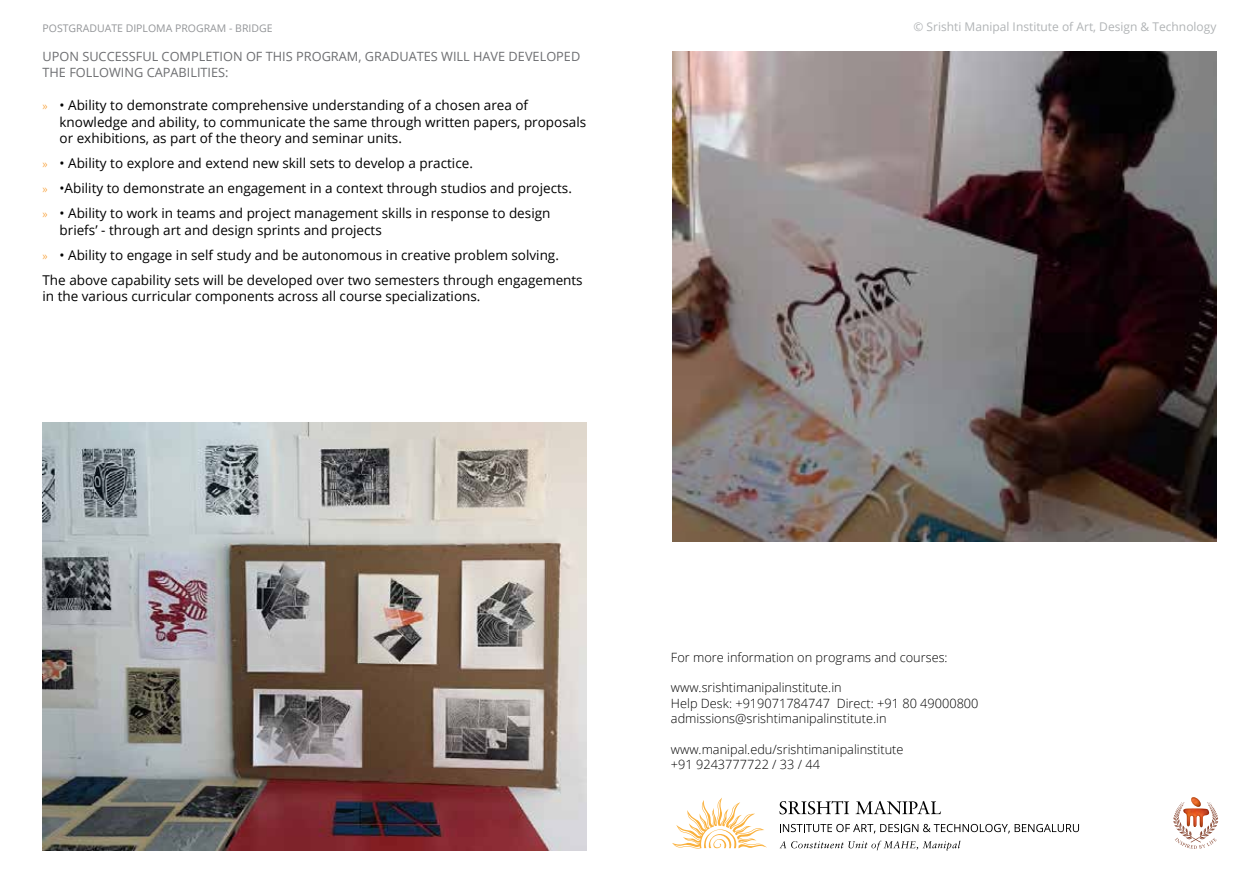
<style>
.page{position:relative;width:1259px;height:893px;background:#fff}
.page>*{position:absolute;margin:0;border:0;box-sizing:border-box;transform-origin:0 0}
.t1{font:13.5px/25px "Open Sans";color:#000}
.t2{font:300 12.75px/15.3px "Open Sans";color:#000}
.t3{font:12.75px/16.5px "Open Sans";color:#6d6e71}
.t4{font:12px "Open Sans";color:#b1b4b6}
.t5{font:10.5px "Open Sans";color:#939598}
.s1{font-weight:300;font-size:12px;color:#f7941e}
</style>
<div class="page">
<img style="left:672px;top:51px;width:544px;height:491px">
<img style="left:43px;top:422px;width:544px;height:428px">
<svg style="left:672px;top:798px;width:95px;height:50px"></svg>
<svg style="left:779px;top:801px;width:70px;height:13px"></svg>
<svg style="left:855px;top:801px;width:86px;height:13px"></svg>
<svg style="left:780px;top:824px;width:299px;height:9px"></svg>
<svg style="left:779px;top:841px;width:181px;height:9px"></svg>
<svg style="left:1173px;top:797px;width:45px;height:52px"></svg>
<p class="t5" style="left:43px;top:21px;width:232px">POSTGRADUATE DIPLOMA PROGRAM - BRIDGE</p>
<p class="t4" style="left:913px;top:19px;width:304px">© Srishti Manipal Institute of Art, Design &amp; Technology</p>
<p class="t3" style="left:43px;top:48px;width:539px">UPON SUCCESSFUL COMPLETION OF THIS PROGRAM, GRADUATES WILL HAVE DEVELOPED<br>THE FOLLOWING CAPABILITIES:</p>
<p class="t1" style="left:60px;top:97px;width:528px;line-height:16.5px;text-indent:-17px"><span class="s1">»</span> • Ability to demonstrate comprehensive understanding of a chosen area of knowledge and ability, to communicate the same through written papers, proposals or exhibitions, as part of the theory and seminar units.</p>
<p class="t1" style="left:43px;top:151px;width:531px"><span class="s1">»</span> • Ability to explore and extend new skill sets to develop a practice.<br><span class="s1">»</span> •Ability to demonstrate an engagement in a context through studios and projects. <span class="s1">»</span> • Ability to work in teams and project management skills in response to design</p>
<p class="t1" style="left:43px;top:217px;width:542px;text-indent:17px">briefs’ - through art and design sprints and projects<br><span class="s1">»</span> • Ability to engage in self study and be autonomous in creative problem solving.<br>The above capability sets will be developed over two semesters through engagements</p>
<p class="t1" style="left:43px;top:284px;width:439px">in the various curricular components across all course specializations.</p>
<p class="t2" style="left:671px;top:649px;width:278px">For more information on programs and courses:</p>
<p class="t2" style="left:671px;top:680px;width:309px">www.srishtimanipalinstitute.in<br>Help Desk: +919071784747 Direct: +91 80 49000800 admissions@srishtimanipalinstitute.in</p>
<p class="t2" style="left:671px;top:741px;width:234px">www.manipal.edu/srishtimanipalinstitute +91 9243777722 / 33 / 44</p>
</div>
